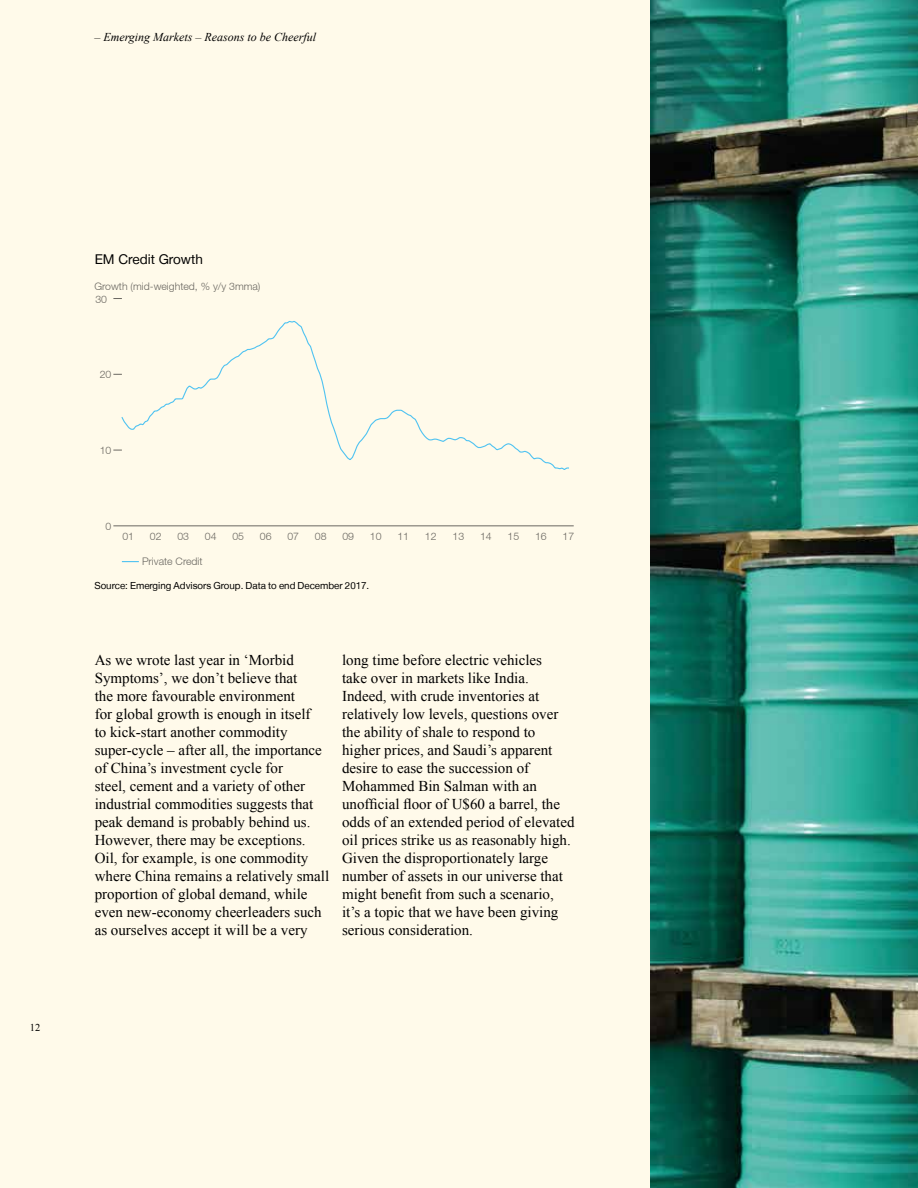
<style>
.page{position:relative;width:918px;height:1188px;background:#fffaea}
.page>*{position:absolute;margin:0;border:0;box-sizing:border-box;transform-origin:0 0}
.t1{font:15px/18px "Times New Roman";color:#000}
.t2{font:13.5px "Helvetica Neue LT";color:#000}
.t3{font:italic 12px "Times New Roman";color:#000}
.t4{font:300 10.5px "Helvetica Neue LT";color:#6a6761}
.t5{font:10.5px "Times New Roman";color:#000}
.t6{font:9.75px "Helvetica Neue LT";color:#000}
</style>
<div class="page">
<img style="left:651px;top:0;width:267px;height:1188px">
<svg style="left:120px;top:321px;width:449px;height:149px"></svg>
<hr style="left:122px;top:526px;width:452px;height:1px;background:#6a6761">
<svg style="left:122px;top:561px;width:17px;height:1px"></svg>
<p class="t3" style="left:94px;top:29px;width:223px">– Emerging Markets – Reasons to be Cheerful</p>
<p class="t5" style="left:30px;top:1020px;width:12px">12</p>
<p class="t2" style="left:95px;top:251px;width:110px">EM Credit Growth</p>
<p class="t4" style="left:94px;top:280px;width:168px">Growth (mid-weighted, % y/y 3mma)</p>
<p class="t4" style="left:95px;top:293px;width:13px">30</p>
<p class="t4" style="left:100px;top:368px;width:13px">20</p>
<p class="t4" style="left:100px;top:443px;width:13px">10</p>
<p class="t4" style="left:106px;top:520px;width:7px">0</p>
<p class="t4" style="left:122px;top:530px;width:13px">01</p>
<p class="t4" style="left:150px;top:530px;width:13px">02</p>
<p class="t4" style="left:177px;top:530px;width:13px">03</p>
<p class="t4" style="left:205px;top:530px;width:13px">04</p>
<p class="t4" style="left:232px;top:530px;width:13px">05</p>
<p class="t4" style="left:260px;top:530px;width:13px">06</p>
<p class="t4" style="left:287px;top:530px;width:13px">07</p>
<p class="t4" style="left:315px;top:530px;width:13px">08</p>
<p class="t4" style="left:342px;top:530px;width:13px">09</p>
<p class="t4" style="left:370px;top:530px;width:13px">10</p>
<p class="t4" style="left:397px;top:530px;width:13px">11</p>
<p class="t4" style="left:425px;top:530px;width:13px">12</p>
<p class="t4" style="left:453px;top:530px;width:13px">13</p>
<p class="t4" style="left:480px;top:530px;width:13px">14</p>
<p class="t4" style="left:508px;top:530px;width:13px">15</p>
<p class="t4" style="left:535px;top:530px;width:13px">16</p>
<p class="t4" style="left:563px;top:530px;width:13px">17</p>
<p class="t4" style="left:142px;top:555px;width:62px">Private Credit</p>
<p class="t6" style="left:94px;top:580px;width:276px">Source: Emerging Advisors Group. Data to end December 2017.</p>
<p class="t1" style="left:95px;top:651px;width:236px">As we wrote last year in ‘Morbid Symptoms’, we don’t believe that<br>the more favourable environment<br>for global growth is enough in itself<br>to kick-start another commodity super-cycle – after all, the importance of China’s investment cycle for<br>steel, cement and a variety of other industrial commodities suggests that peak demand is probably behind us.<br>However, there may be exceptions.<br>Oil, for example, is one commodity where China remains a relatively small proportion of global demand, while even new-economy cheerleaders such as ourselves accept it will be a very</p>
<p class="t1" style="left:342px;top:651px;width:234px">long time before electric vehicles<br>take over in markets like India.<br>Indeed, with crude inventories at relatively low levels, questions over the ability of shale to respond to higher prices, and Saudi’s apparent desire to ease the succession of Mohammed Bin Salman with an unofficial floor of U$60 a barrel, the odds of an extended period of elevated oil prices strike us as reasonably high.<br>Given the disproportionately large number of assets in our universe that might benefit from such a scenario, it’s a topic that we have been giving serious consideration.</p>
</div>
